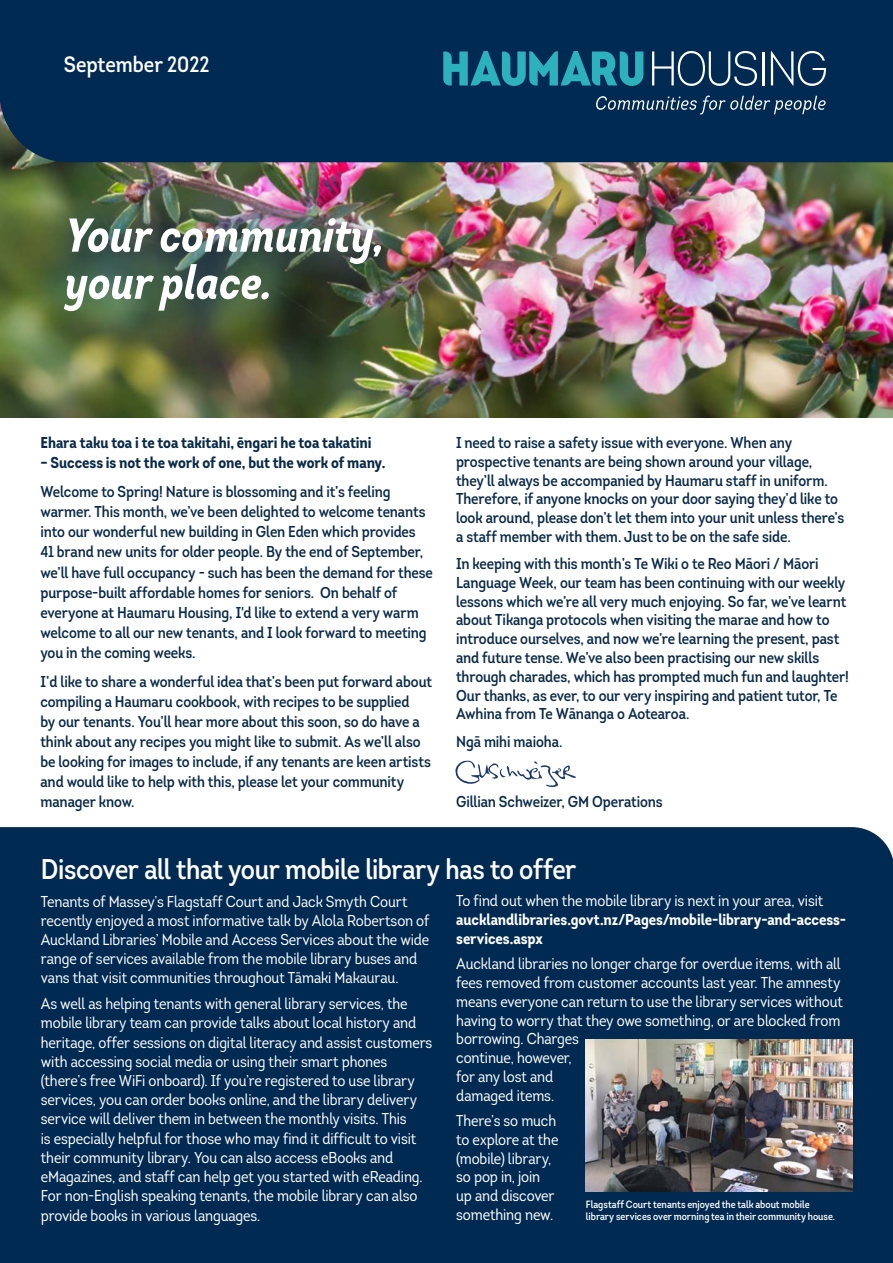
<style>
.page{position:relative;width:893px;height:1263px;background:#fff}
.page>*{position:absolute;margin:0;border:0;box-sizing:border-box;transform-origin:0 0}
.t1{font:600 28.5px "Intro Cond";letter-spacing:-.015em;color:#fff}
.t2{font:600 22.2px "Intro Cond";color:#fff}
.t3{font:600 15.75px/20.1px "Intro Cond";letter-spacing:-.005em;color:#092947}
.t4{font:15.75px/19.2px "Intro Cond";letter-spacing:-.005em;color:#fff}
.t5{font:700 15.75px "Intro Cond";letter-spacing:-.005em;color:#092947}
.t6{font:700 15.75px/18.8px "Intro Cond";letter-spacing:-.005em;color:#fff}
.t7{font:600 10.5px/12px "Intro Cond";color:#fff}
</style>
<div class="page">
<img style="left:0;top:162px;width:893px;height:255px">
<div style="left:19px;top:172px;width:406px;height:184px;background:#2d7fa7;opacity:.45"></div>
<img style="left:64px;top:218px;width:317px;height:93px">
<div style="left:0;top:0;width:893px;height:162px;background:#002a52"></div>
<div style="left:0;top:827px;width:893px;height:436px;background:#002a52"></div>
<img style="left:586px;top:1039px;width:267px;height:152px">
<svg style="left:455px;top:760px;width:121px;height:27px"></svg>
<svg style="left:443px;top:51px;width:200px;height:35px"></svg>
<svg style="left:652px;top:51px;width:105px;height:35px"></svg>
<svg style="left:771px;top:51px;width:55px;height:35px"></svg>
<hr style="left:762px;top:52px;width:3px;height:33px;background:#fff">
<svg style="left:596px;top:95px;width:230px;height:19px"></svg>
<h2 class="t2" style="left:64px;top:50px;width:147px">September 2022</h2>
<p class="t5" style="left:40px;top:433px;width:333px">Ehara taku toa i te toa takitahi, ēngari he toa takatini</p>
<p class="t5" style="left:40px;top:453px;width:346px">– Success is not the work of one, but the work of many.</p>
<p class="t3" style="left:40px;top:481px;width:394px">Welcome to Spring! Nature is blossoming and it’s feeling warmer. This month, we’ve been delighted to welcome tenants into our wonderful new building in Glen Eden which provides 41 brand new units for older people. By the end of September, we’ll have full occupancy - such has been the demand for these purpose-built affordable homes for seniors. On behalf of everyone at Haumaru Housing, I'd like to extend a very warm welcome to all our new tenants, and I look forward to meeting you in the coming weeks.</p>
<p class="t3" style="left:40px;top:671px;width:393px">I’d like to share a wonderful idea that’s been put forward about compiling a Haumaru cookbook, with recipes to be supplied<br>by our tenants. You’ll hear more about this soon, so do have a think about any recipes you might like to submit. As we’ll also be looking for images to include, if any tenants are keen artists and would like to help with this, please let your community manager know.</p>
<p class="t3" style="left:456px;top:433px;width:390px;line-height:18.8px">I need to raise a safety issue with everyone. When any prospective tenants are being shown around your village, they’ll always be accompanied by Haumaru staff in uniform.<br>Therefore, if anyone knocks on your door saying they’d like to look around, please don’t let them into your unit unless there’s a staff member with them. Just to be on the safe side.</p>
<p class="t3" style="left:456px;top:554px;width:394px;line-height:18.8px">In keeping with this month’s Te Wiki o te Reo Māori / Māori Language Week, our team has been continuing with our weekly lessons which we’re all very much enjoying. So far, we’ve learnt about Tikanga protocols when visiting the marae and how to introduce ourselves, and now we’re learning the present, past and future tense. We’ve also been practising our new skills through charades, which has prompted much fun and laughter!<br>Our thanks, as ever, to our very inspiring and patient tutor, Te Awhina from Te Wānanga o Aotearoa.</p>
<p class="t3" style="left:456px;top:731px;width:108px">Ngā mihi maioha.</p>
<p class="t3" style="left:456px;top:792px;width:208px">Gillian Schweizer, GM Operations</p>
<h1 class="t1" style="left:41px;top:851px;width:537px">Discover all that your mobile library has to offer</h1>
<p class="t4" style="left:41px;top:891px;width:390px">Tenants of Massey’s Flagstaff Court and Jack Smyth Court recently enjoyed a most informative talk by Alola Robertson of Auckland Libraries’ Mobile and Access Services about the wide range of services available from the mobile library buses and vans that visit communities throughout Tāmaki Makaurau.</p>
<p class="t4" style="left:41px;top:994px;width:393px">As well as helping tenants with general library services, the mobile library team can provide talks about local history and heritage, offer sessions on digital literacy and assist customers with accessing social media or using their smart phones (there’s free WiFi onboard). If you’re registered to use library services, you can order books online, and the library delivery service will deliver them in between the monthly visits. This<br>is especially helpful for those who may find it difficult to visit their community library. You can also access eBooks and eMagazines, and staff can help get you started with eReading.<br>For non-English speaking tenants, the mobile library can also provide books in various languages.</p>
<p class="t4" style="left:456px;top:891px;width:369px">To find out when the mobile library is next in your area, visit</p>
<p class="t6" style="left:456px;top:910px;width:391px">aucklandlibraries.govt.nz/Pages/mobile-library-and-access&shy;services.aspx</p>
<p class="t4" style="left:456px;top:954px;width:388px;line-height:18.8px">Auckland libraries no longer charge for overdue items, with all fees removed from customer accounts last year. The amnesty means everyone can return to use the library services without having to worry that they owe something, or are blocked from borrowing. Charges<br>continue, however,<br>for any lost and<br>damaged items.</p>
<p class="t4" style="left:456px;top:1111px;width:104px;line-height:18.8px">There’s so much to explore at the (mobile) library, so pop in, join up and discover something new.</p>
<p class="t7" style="left:586px;top:1198px;width:251px">Flagstaff Court tenants enjoyed the talk about mobile library services over morning tea in their community house.</p>
</div>
